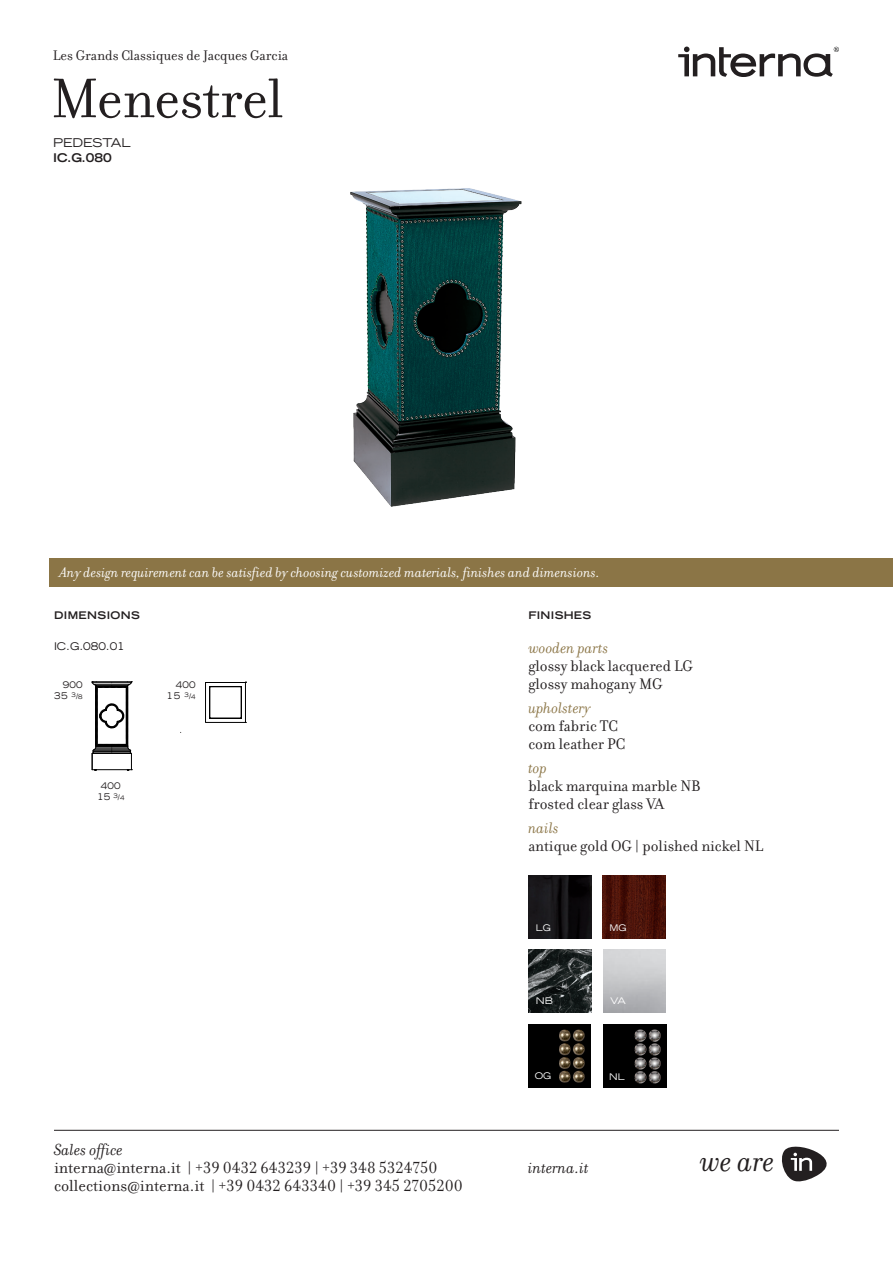
<style>
.page{position:relative;width:893px;height:1263px;background:#fff}
.page>*{position:absolute;margin:0;border:0;box-sizing:border-box;transform-origin:0 0}
.t1{font:60px "Filosofia Lining OT";letter-spacing:-.01em;color:#231f20}
.t2{font:italic 32.1px "Filosofia OT";color:#231f20}
.t3{font:17.25px/18px "Filosofia Lining OT";color:#231f20}
.t4{font:italic 17.25px "Filosofia OT";color:#231f20}
.t5{font:16.5px/18px "Filosofia Lining OT";color:#231f20}
.t6{font:italic 15px "Filosofia OT";color:#fff}
.t7{font:15px "Filosofia Lining OT";color:#231f20}
.t8{font:expanded 12px "Trade Gothic LT";color:#231f20}
.t9{font:700 expanded 12px "Trade Gothic LT Std";color:#231f20}
.t10{font:700 expanded 10.5px "Trade Gothic LT Std";letter-spacing:.04em;color:#231f20}
.t11{font:expanded 10.5px "Trade Gothic LT";color:#231f20}
.t12{font:expanded 9.15px "Trade Gothic LT";color:#231f20}
.t13{font:expanded 9px "Trade Gothic LT";letter-spacing:.02em;color:#231f20}
.t14{font:expanded 9px "Trade Gothic LT";color:#fff}
.t15{font:expanded 9px "Trade Gothic LT";color:#fff;scale:1.05 1}
.t16{font:italic 3.6px "Myriad Pro";color:#000;scale:.8 1}
.s1{font-family:"Filosofia OT";font-style:italic;color:#8b7546}
.s2{font-size:7.5px}
.s3{font-size:6.15px}
</style>
<div class="page">
<hr style="left:54px;top:1130px;width:785px;height:1px;background:#231f20">
<svg style="left:678px;top:47px;width:161px;height:30px"></svg>
<svg style="left:782px;top:1146px;width:45px;height:36px"></svg>
<div style="left:49px;top:558px;width:844px;height:29px;background:#8b7546"></div>
<img style="left:528px;top:1025px;width:63px;height:62px">
<img style="left:603px;top:1025px;width:63px;height:62px">
<img style="left:350px;top:188px;width:172px;height:319px">
<svg style="left:92px;top:681px;width:40px;height:90px"></svg>
<svg style="left:205px;top:682px;width:41px;height:41px"></svg>
<img style="left:603px;top:875px;width:63px;height:63px">
<img style="left:528px;top:875px;width:63px;height:63px">
<img style="left:528px;top:949px;width:63px;height:63px">
<p class="t7" style="left:53px;top:47px;width:237px">Les Grands Classiques de Jacques Garcia</p>
<p class="t1" style="left:51px;top:65px;width:234px">Menestrel</p>
<p class="t8" style="left:53px;top:135px;width:79px">PEDESTAL</p>
<p class="t9" style="left:53px;top:150px;width:60px">IC.G.080</p>
<p class="t6" style="left:59px;top:564px;width:542px">Any design requirement can be satisfied by choosing customized materials, finishes and dimensions.</p>
<p class="t10" style="left:54px;top:608px;width:87px">DIMENSIONS</p>
<p class="t10" style="left:528px;top:608px;width:64px">FINISHES</p>
<p class="t5" style="left:528px;top:639px;width:166px"><span class="s1">wooden parts<br></span>glossy black lacquered LG glossy mahogany MG</p>
<p class="t5" style="left:528px;top:699px;width:98px"><span class="s1">upholstery<br></span>com fabric TC com leather PC</p>
<p class="t5" style="left:528px;top:759px;width:174px"><span class="s1">top<br></span>black marquina marble NB frosted clear glass VA</p>
<p class="t5" style="left:528px;top:819px;width:236px"><span class="s1">nails<br></span>antique gold OG | polished nickel NL</p>
<p class="t11" style="left:54px;top:639px;width:72px">IC.G.080.01</p>
<p class="t13" style="left:176px;top:679px;width:21px">400</p>
<p class="t12" style="left:167px;top:689px;width:31px">15 <sup>3</sup><span class="s2">/</span><span class="s3">4</span></p>
<p class="t13" style="left:63px;top:679px;width:21px">900</p>
<p class="t12" style="left:54px;top:689px;width:30px">35 <sup>3</sup><span class="s2">/</span><span class="s3">8</span></p>
<p class="t16" style="left:168px;top:691px;width:5px">8</p>
<p class="t13" style="left:101px;top:780px;width:21px">400</p>
<p class="t12" style="left:97px;top:790px;width:29px">15 <sup>3</sup><span class="s2">/</span><span class="s3">4</span></p>
<p class="t14" style="left:536px;top:922px;width:17px">LG</p>
<p class="t14" style="left:609px;top:922px;width:19px">MG</p>
<p class="t15" style="left:536px;top:994px;width:18px">NB</p>
<p class="t15" style="left:610px;top:994px;width:16px">VA</p>
<p class="t14" style="left:535px;top:1070px;width:18px">OG</p>
<p class="t14" style="left:609px;top:1071px;width:17px">NL</p>
<p class="t4" style="left:54px;top:1140px;width:70px">Sales office</p>
<p class="t3" style="left:54px;top:1158px;width:410px">interna@interna.it | +39 0432 643239 | +39 348 5324750 collections@interna.it | +39 0432 643340 | +39 345 2705200</p>
<h2 class="t2" style="left:700px;top:1144px;width:76px">we are</h2>
<p class="t4" style="left:528px;top:1158px;width:62px">interna.it</p>
</div>
